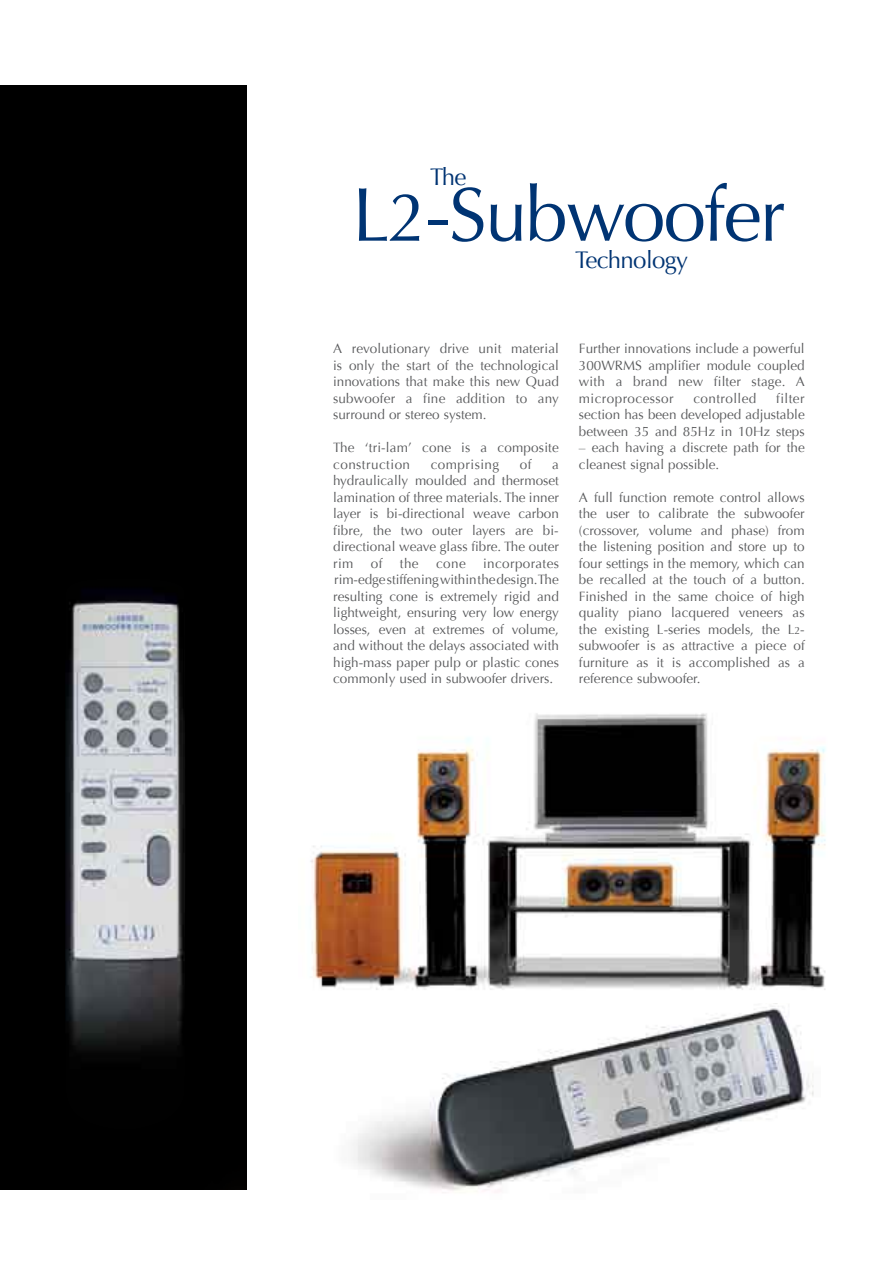
<style>
.page{position:relative;width:893px;height:1263px;background:#fff}
.page>*{position:absolute;margin:0;border:0;box-sizing:border-box;transform-origin:0 0}
.t1{font:76.5px "Optima";letter-spacing:-.025em;color:#003473}
.t2{font:24px "Optima";letter-spacing:-.025em;color:#003473}
.t3{font:13.5px/16.5px "Optima";color:#58595b;text-align:justify}
.t4{font:13.5px "Optima";letter-spacing:.035em;color:#58595b}
.t5{font:13.5px "Optima";letter-spacing:.03em;color:#58595b}
.s1{font-size:69px}
.s2{font-size:10.5px}
</style>
<div class="page">
<div style="left:0;top:85px;width:247px;height:1104px;background:#000"></div>
<img style="left:65px;top:578px;width:120px;height:553px">
<img style="left:310px;top:713px;width:516px;height:277px">
<img style="left:352px;top:1003px;width:462px;height:189px">
<h2 class="t2" style="left:430px;top:163px;width:38px">The</h2>
<h1 class="t1" style="left:352px;top:170px;width:435px">L<span class="s1">2</span>-Subwoofer</h1>
<h2 class="t2" style="left:575px;top:246px;width:115px">Technology</h2>
<p class="t3" style="left:333px;top:340px;width:227px">A revolutionary drive unit material is only the start of the technological innovations that make this new Quad subwoofer a fine addition to any surround or stereo system.</p>
<p class="t3" style="left:333px;top:439px;width:227px">The ‘tri-lam’ cone is a composite construction</p>
<p class="t4" style="left:431px;top:456px;width:70px">comprising</p>
<p class="t3" style="left:520px;top:456px;width:13px">of</p>
<p class="t3" style="left:333px;top:456px;width:227px;text-indent:219px">a hydraulically moulded and thermoset lamination of three materials. The inner layer is bi-directional weave carbon fibre, the two outer layers are bi&shy;directional weave glass fibre. The outer rim</p>
<p class="t3" style="left:371px;top:555px;width:13px">of</p>
<p class="t3" style="left:400px;top:555px;width:20px">the</p>
<p class="t3" style="left:436px;top:555px;width:31px">cone</p>
<p class="t3" style="left:333px;top:555px;width:227px;text-indent:150px">incorporates rim-edge stiffening within the design. The resulting cone is extremely rigid and lightweight, ensuring very low energy losses, even at extremes of volume, and without the delays associated with high-mass paper pulp or plastic cones commonly used in subwoofer drivers.</p>
<p class="t3" style="left:579px;top:340px;width:227px">Further innovations include a powerful 300WRMS amplifier module coupled with a brand new filter stage. A microprocessor</p>
<p class="t3" style="left:579px;top:390px;width:227px;text-indent:197px">filter section has been developed adjustable between 35 and 85Hz in 10Hz steps</p>
<p class="t3" style="left:579px;top:439px;width:227px">– each having a discrete path for the cleanest signal possible.</p>
<p class="t3" style="left:579px;top:489px;width:227px">A full function remote control allows the user to calibrate the subwoofer (crossover, volume and phase) from the listening position and store up to four settings in the memory, which can be recalled at the touch of a button.<br>Finished in the same choice of high quality piano lacquered veneers as the existing L-series models, the L<span class="s2">2</span>- subwoofer is as attractive a piece of furniture as it is accomplished as a reference subwoofer.</p>
<p class="t5" style="left:693px;top:390px;width:65px">controlled</p>
</div>
